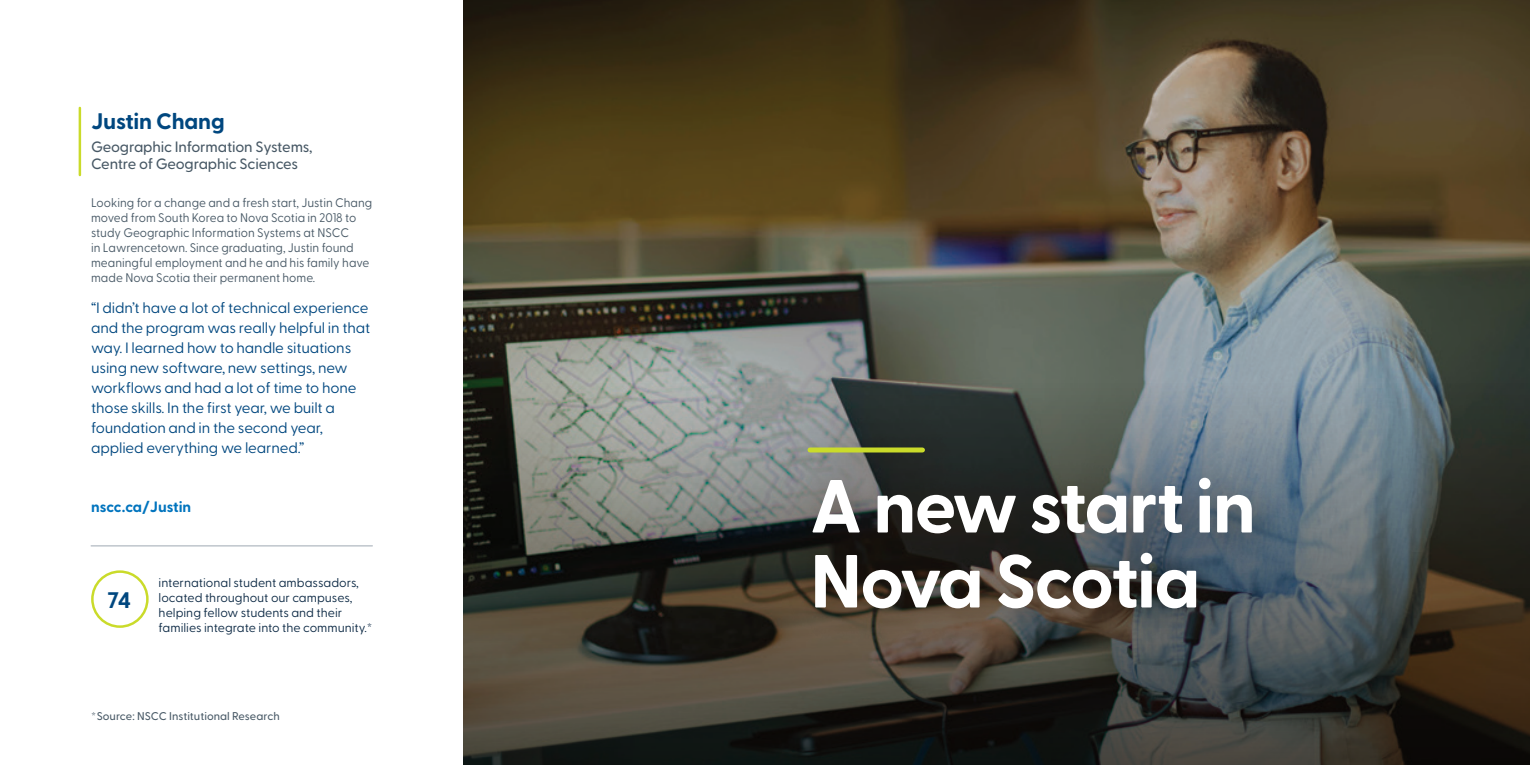
<style>
.page{position:relative;width:1530px;height:765px;background:#fff}
.page>*{position:absolute;margin:0;border:0;box-sizing:border-box;transform-origin:0 0}
.headline{font:700 75px/75px "Greycliff CF";letter-spacing:-.025em;color:#fff}
.name{font:700 22.5px "Greycliff CF";letter-spacing:-.01em;color:#00477f}
.story_stat_number{font:700 22.5px "Greycliff CF";color:#00477f}
.quote{font:15px/20px "Greycliff CF";letter-spacing:-.01em;color:#00477f}
.Progam-Campus{font:500 15px/17.5px "Greycliff CF";letter-spacing:-.01em;color:#475865}
.body{font:700 15px "Greycliff CF";color:#0074be}
.body-2{font:12.5px/15px "Greycliff CF";color:#475865;scale:.96 1}
.story_stat_text{font:12.5px/15px "Greycliff CF";color:#0c2944}
.t1{font:500 11.25px "Greycliff CF";letter-spacing:.005em;color:#475865}
</style>
<div class="page">
<img style="left:463px;top:0;width:1067px;height:382px">
<svg style="left:463px;top:382px;width:1067px;height:383px;background:#474843"></svg>
<hr style="left:79px;top:108px;width:2px;height:67px;background:#cadb2a">
<hr style="left:91px;top:545px;width:281px;height:1px;background:#b2b9c2">
<div style="left:91px;top:570px;width:58px;height:58px;border:2px solid #cadb2a;border-radius:50%"></div>
<div style="left:794px;top:433px;width:495px;height:212px;background:#331b0b;opacity:.18"></div>
<div style="left:776px;top:414px;width:509px;height:227px;background:#331b0b;opacity:.18"></div>
<hr style="left:810px;top:448px;width:112px;height:4px;background:#cadb2a">
<p class="name" style="left:91px;top:104px;width:135px">Justin Chang</p>
<p class="Progam-Campus" style="left:91px;top:137px;width:223px">Geographic Information Systems,<br>Centre of Geographic Sciences</p>
<p class="body-2" style="left:91px;top:194px;width:294px">Looking for a change and a fresh start, Justin Chang moved from South Korea to Nova Scotia in 2018 to study Geographic Information Systems at NSCC<br>in Lawrencetown. Since graduating, Justin found meaningful employment and he and his family have made Nova Scotia their permanent home.</p>
<p class="quote" style="left:91px;top:297px;width:281px">“I didn’t have a lot of technical experience and the program was really helpful in that way. I learned how to handle situations using new software, new settings, new workflows and had a lot of time to hone those skills. In the first year, we built a foundation and in the second year, applied everything we learned.”</p>
<p class="body" style="left:91px;top:495px;width:102px">nscc.ca/Justin</p>
<p class="story_stat_number" style="left:107px;top:583px;width:25px">74</p>
<p class="story_stat_text" style="left:159px;top:574px;width:215px">international student ambassadors, located throughout our campuses, helping fellow students and their families integrate into the community.*</p>
<p class="t1" style="left:91px;top:708px;width:190px">*Source: NSCC Institutional Research</p>
<p class="headline" style="left:810px;top:465px;width:448px">A new start in<br>Nova Scotia</p>
</div>
